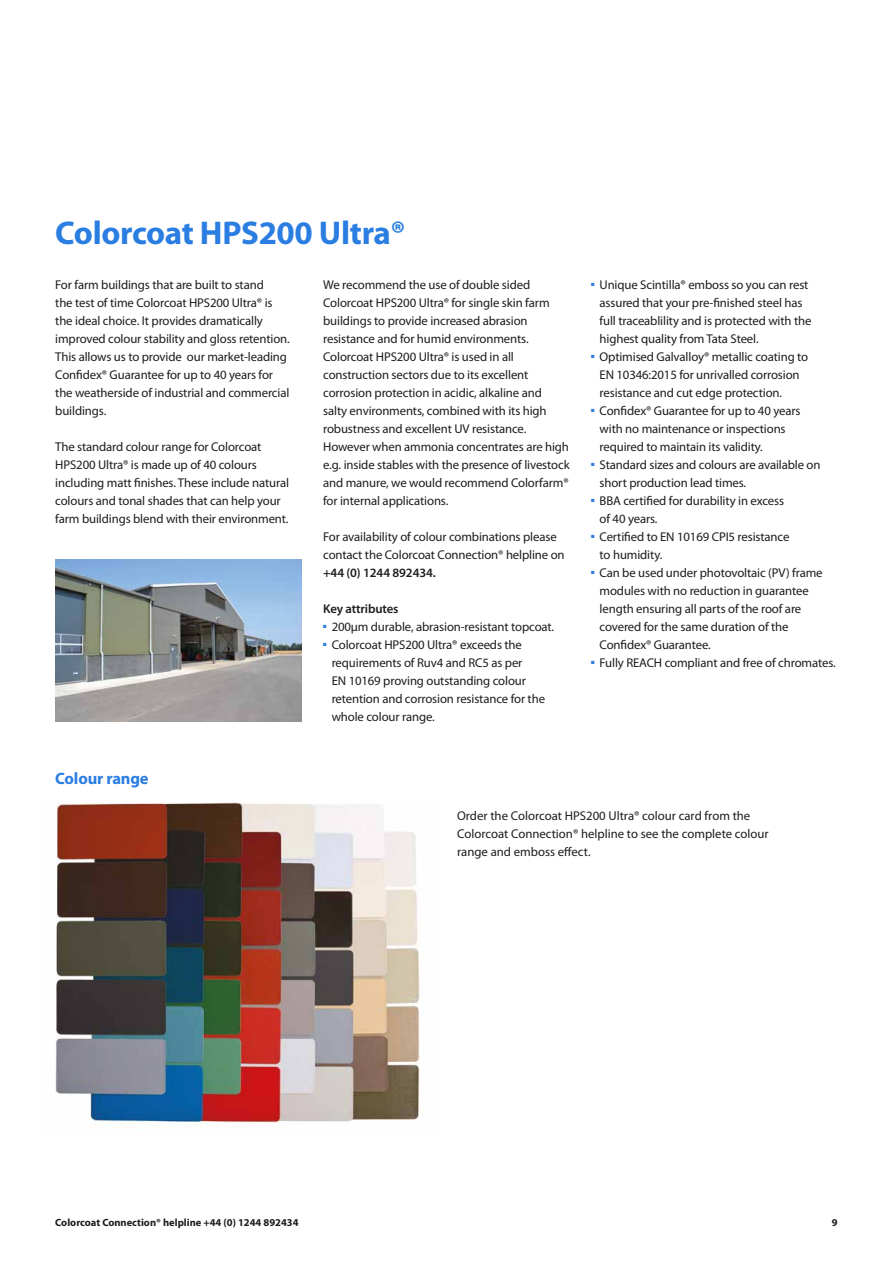
<style>
.page{position:relative;width:893px;height:1263px;background:#fff}
.page>*{position:absolute;margin:0;border:0;box-sizing:border-box;transform-origin:0 0}
.t1{font:700 33px "Myriad Pro";letter-spacing:-.01em;color:#2a7de1}
.t2{font:700 16.5px "Myriad Pro";letter-spacing:-.01em;color:#2a7de1}
.t3{font:12.75px/18px "Myriad Pro";letter-spacing:-.01em;color:#1d1d1b}
.t4{font:600 12.75px "Myriad Pro";letter-spacing:-.01em;color:#1d1d1b}
.t5{font:700 10.5px "Myriad Pro";color:#1d1d1b}
</style>
<div class="page">
<img style="left:55px;top:559px;width:247px;height:162px">
<img style="left:55px;top:802px;width:366px;height:329px">
<h1 class="t1" style="left:55px;top:215px;width:352px">Colorcoat HPS200 Ultra®</h1>
<p class="t3" style="left:55px;top:276px;width:236px">For farm buildings that are built to stand<br>the test of time Colorcoat HPS200 Ultra® is the ideal choice. It provides dramatically improved colour stability and gloss retention.<br>This allows us to provide our market-leading Confidex® Guarantee for up to 40 years for the weatherside of industrial and commercial buildings.</p>
<p class="t3" style="left:55px;top:438px;width:235px">The standard colour range for Colorcoat HPS200 Ultra® is made up of 40 colours including matt finishes. These include natural colours and tonal shades that can help your farm buildings blend with their environment.</p>
<p class="t2" style="left:55px;top:769px;width:95px">Colour range</p>
<p class="t3" style="left:323px;top:276px;width:248px">We recommend the use of double sided Colorcoat HPS200 Ultra® for single skin farm buildings to provide increased abrasion resistance and for humid environments.<br>Colorcoat HPS200 Ultra® is used in all construction sectors due to its excellent corrosion protection in acidic, alkaline and<br>salty environments, combined with its high robustness and excellent UV resistance.<br>However when ammonia concentrates are high e.g. inside stables with the presence of livestock and manure, we would recommend Colorfarm® for internal applications.</p>
<p class="t3" style="left:323px;top:528px;width:243px">For availability of colour combinations please contact the Colorcoat Connection® helpline on</p>
<p class="t4" style="left:323px;top:566px;width:114px">+44 (0) 1244 892434.</p>
<p class="t4" style="left:323px;top:602px;width:77px">Key attributes</p>
<p class="t3" style="left:323px;top:618px;width:233px"><sup>■</sup> 200µm durable, abrasion-resistant topcoat.</p>
<p class="t3" style="left:332px;top:636px;width:215px;text-indent:-9px"><sup>■</sup> Colorcoat HPS200 Ultra® exceeds the requirements of Ruv4 and RC5 as per<br>EN 10169 proving outstanding colour retention and corrosion resistance for the whole colour range.</p>
<p class="t3" style="left:600px;top:276px;width:213px;text-indent:-9px"><sup>■</sup> Unique Scintilla® emboss so you can rest assured that your pre-finished steel has full traceablility and is protected with the highest quality from Tata Steel.</p>
<p class="t3" style="left:600px;top:348px;width:210px;text-indent:-9px"><sup>■</sup> Optimised Galvalloy® metallic coating to<br>EN 10346:2015 for unrivalled corrosion resistance and cut edge protection.</p>
<p class="t3" style="left:600px;top:402px;width:202px;text-indent:-9px"><sup>■</sup> Confidex® Guarantee for up to 40 years with no maintenance or inspections required to maintain its validity.</p>
<p class="t3" style="left:600px;top:456px;width:223px;text-indent:-9px"><sup>■</sup> Standard sizes and colours are available on short production lead times.</p>
<p class="t3" style="left:600px;top:492px;width:186px;text-indent:-9px"><sup>■</sup> BBA certified for durability in excess of 40 years.</p>
<p class="t3" style="left:600px;top:528px;width:191px;text-indent:-9px"><sup>■</sup> Certified to EN 10169 CPI5 resistance to humidity.</p>
<p class="t3" style="left:600px;top:564px;width:225px;text-indent:-9px"><sup>■</sup> Can be used under photovoltaic (PV) frame modules with no reduction in guarantee length ensuring all parts of the roof are covered for the same duration of the Confidex® Guarantee.</p>
<p class="t3" style="left:591px;top:654px;width:246px"><sup>■</sup> Fully REACH compliant and free of chromates.</p>
<p class="t3" style="left:457px;top:807px;width:313px">Order the Colorcoat HPS200 Ultra® colour card from the<br>Colorcoat Connection® helpline to see the complete colour range and emboss effect.</p>
<p class="t5" style="left:55px;top:1216px;width:245px">Colorcoat Connection® helpline +44 (0) 1244 892434</p>
<p class="t5" style="left:832px;top:1216px;width:7px">9</p>
</div>
